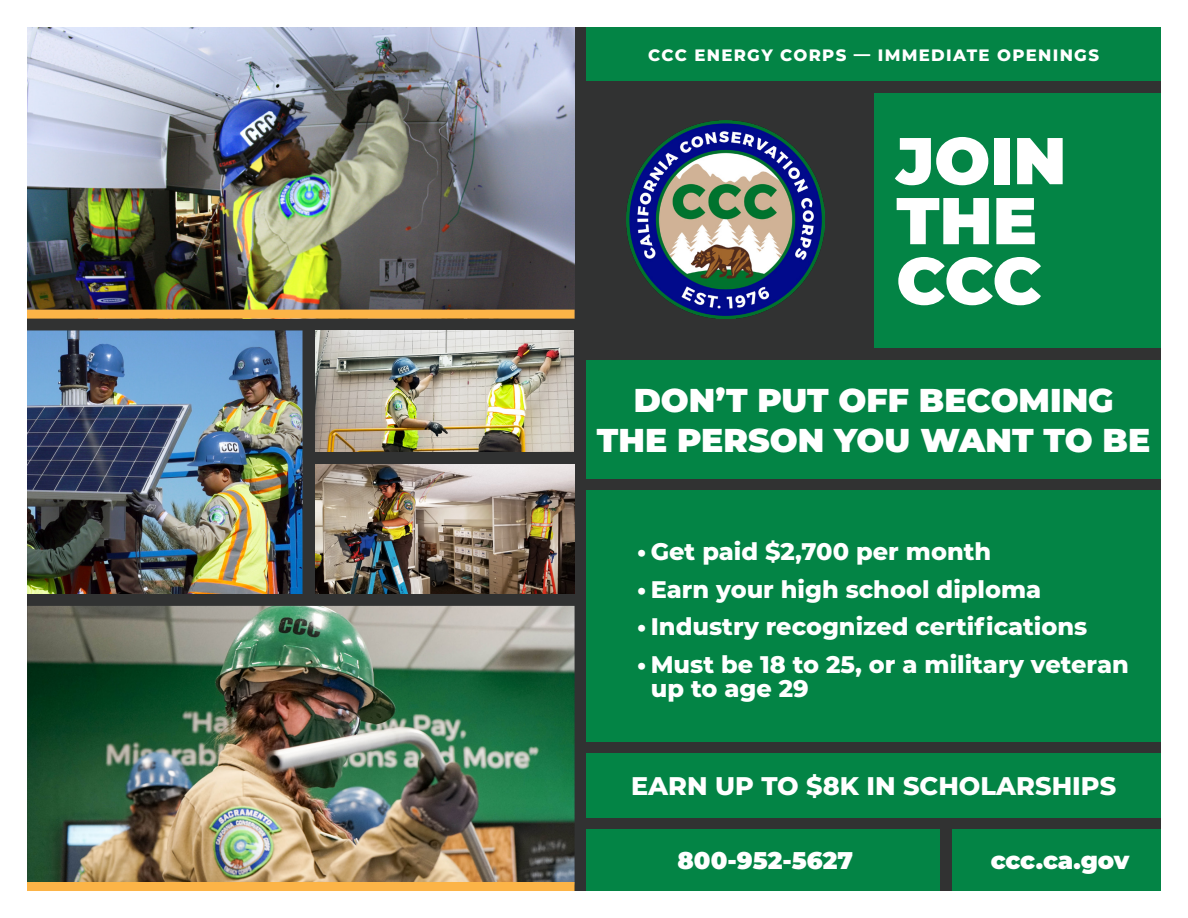
<style>
.page{position:relative;width:1188px;height:918px;background:#fff}
.page>*{position:absolute;margin:0;border:0;box-sizing:border-box;transform-origin:0 0}
.t1{font:900 66px "Montserrat";color:#fff}
.t2{font:900 33px/40.5px "Montserrat";color:#fff;text-align:center}
.t3{font:800 25.5px "Montserrat";color:#fff}
.t4{font:900 24.15px "Montserrat";color:#fff}
.t5{font:800 24px/24px "Montserrat";color:#fff}
.t6{font:800 16.5px "Montserrat";letter-spacing:.08em;color:#fff}
</style>
<div class="page">
<div style="left:27px;top:28px;width:1134px;height:863px;background:#313232"></div>
<img style="left:27px;top:28px;width:548px;height:282px">
<img style="left:27px;top:606px;width:548px;height:276px">
<img style="left:27px;top:330px;width:276px;height:264px">
<img style="left:315px;top:330px;width:258px;height:121px">
<img style="left:315px;top:464px;width:259px;height:130px">
<div style="left:586px;top:830px;width:354px;height:61px;background:#038445"></div>
<div style="left:952px;top:830px;width:209px;height:61px;background:#038445"></div>
<div style="left:874px;top:93px;width:287px;height:255px;background:#038445"></div>
<div style="left:586px;top:360px;width:575px;height:118px;background:#038445"></div>
<div style="left:586px;top:28px;width:575px;height:53px;background:#038445"></div>
<div style="left:586px;top:490px;width:575px;height:251px;background:#038445"></div>
<div style="left:586px;top:753px;width:575px;height:65px;background:#038445"></div>
<img style="left:627px;top:120px;width:198px;height:199px">
<div style="left:27px;top:310px;width:548px;height:9px;background:#fcb447"></div>
<div style="left:27px;top:882px;width:548px;height:9px;background:#fcb447"></div>
<p class="t6" style="left:648px;top:43px;width:452px">CCC ENERGY CORPS — IMMEDIATE OPENINGS</p>
<p class="t1" style="left:896px;top:111px;width:172px">JOIN</p>
<p class="t1" style="left:896px;top:171px;width:142px">THE</p>
<p class="t1" style="left:896px;top:231px;width:147px">CCC</p>
<p class="t2" style="left:597px;top:378px;width:555px">DON’T PUT OFF BECOMING<br>THE PERSON YOU WANT TO BE</p>
<p class="t5" style="left:637px;top:538px;width:355px">• Get paid $2,700 per month</p>
<p class="t5" style="left:637px;top:576px;width:405px">• Earn your high school diploma</p>
<p class="t5" style="left:637px;top:613px;width:452px">• Industry recognized certifications</p>
<p class="t5" style="left:651px;top:651px;width:480px;text-indent:-14px">• Must be 18 to 25, or a military veteran up to age 29</p>
<p class="t3" style="left:631px;top:767px;width:487px">EARN UP TO $8K IN SCHOLARSHIPS</p>
<p class="t4" style="left:678px;top:843px;width:177px">800-952-5627</p>
<p class="t4" style="left:991px;top:843px;width:140px">ccc.ca.gov</p>
</div>
